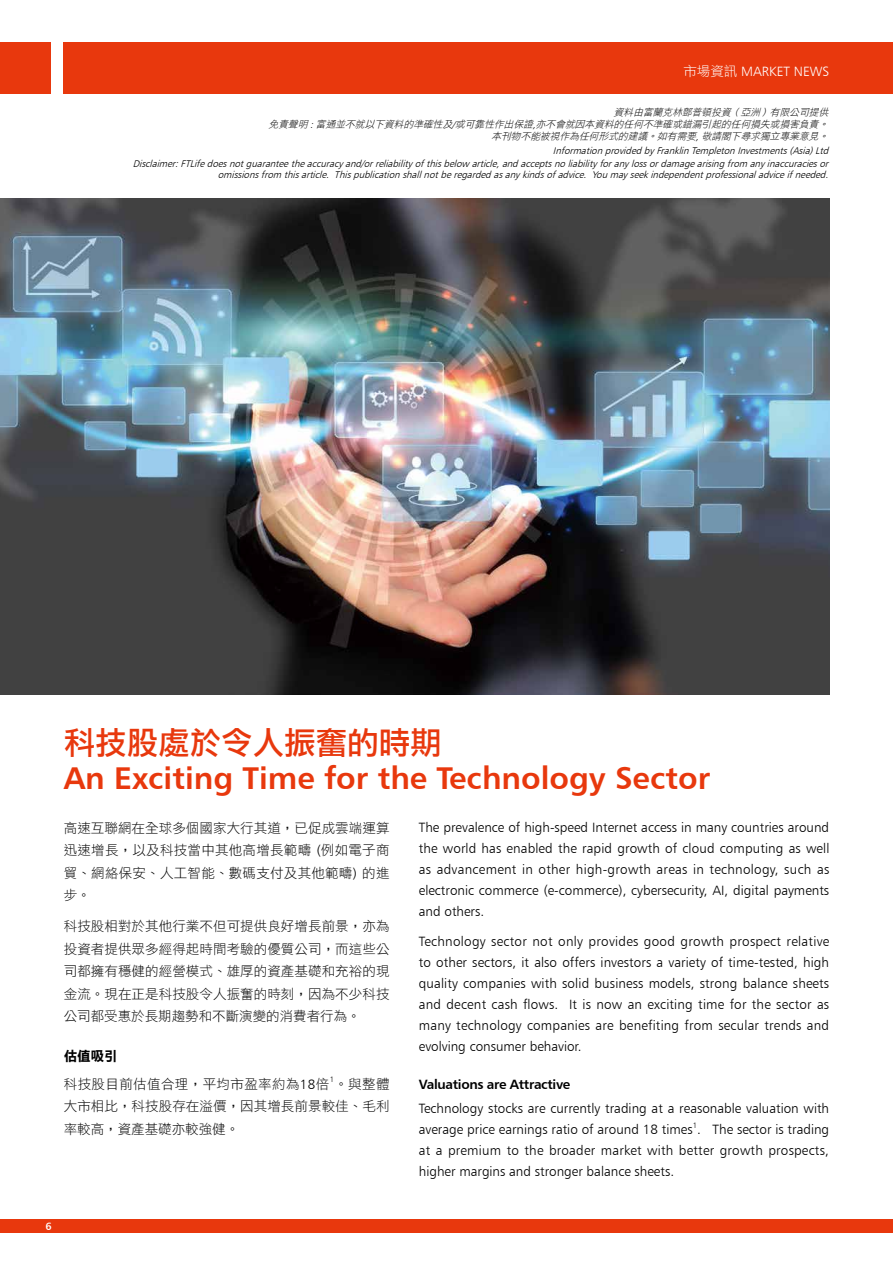
<style>
.page{position:relative;width:893px;height:1263px;background:#fff}
.page>*{position:absolute;margin:0;border:0;box-sizing:border-box;transform-origin:0 0}
.t1{font:31.5px "Humanist 777 BT Bold B";color:#e8380d}
.t2{font:31.5px "DF Li Hei Md HK BF";color:#e8380d}
.t3{font:13.5px/21px "Humanist 777 BT Light B";color:#000;text-align:justify}
.t4{font:13.5px/22.5px "DF Li Hei Lt HK BF";letter-spacing:.005em;color:#000;text-align:justify}
.t5{font:13.5px "Humanist 777 BT Bold B";letter-spacing:-.025em;color:#000}
.t6{font:13.5px "Humanist 777 BT Light B";color:#fff}
.t7{font:13.5px "DF Li Hei Bd HK BF";color:#000}
.t8{font:10.5px "Humanist 777 BT Bold B";color:#fff}
.t9{font:italic 9.75px/12.6px "Humanist 777 BT Light B";color:#000;text-align:right}
.t10{font:italic 9.75px/12.3px "DF Li Hei Lt HK BF";color:#000;text-align:right}
.t11{font:7.8px "Humanist 777 BT Light B";color:#000}
.s1{font-family:"DF Li Hei Lt HK BF"}
.s2{font-family:"Humanist 777 BT Light B"}
</style>
<div class="page">
<div style="left:0;top:43px;width:51px;height:51px;background:#e8380d"></div>
<div style="left:64px;top:43px;width:829px;height:51px;background:#e8380d"></div>
<div style="left:0;top:1219px;width:893px;height:14px;background:#e8380d"></div>
<img style="left:0;top:198px;width:829px;height:497px">
<p class="t6" style="left:683px;top:63px;width:147px"><span class="s1">市場資訊</span> MARKET NEWS</p>
<p class="t10" style="left:269px;top:106px;width:564px">資料由富蘭克林鄧普頓投資（亞洲）有限公司提供<br>免責聲明 <span class="s2">:</span>富通並不就以下資料的準確性及<span class="s2">/</span>或可靠性作出保證<span class="s2">,</span>亦不會就因本資料的任何不準確或錯漏引起的任何損失或損害負責。本刊物不能被視作為任何形式的建議。如有需要<span class="s2">,</span>敬請閣下尋求獨立專業意見。</p>
<p class="t9" style="left:133px;top:145px;width:700px">InformationprovidedbyFranklinTempletonInvestments(Asia)Ltd<br>Disclaimer:FTLifedoesnotguaranteetheaccuracyand/orreliabilityofthisbelow article,andacceptsnoliabilityforanylossordamagearisingfrom anyinaccuraciesor</p>
<p class="t9" style="left:218px;top:168px;width:615px">omissionsfrom thisarticle. Thispublicationshallnotberegardedasanykindsofadvice. Youmayseekindependentprofessionaladviceifneeded.</p>
<h1 class="t2" style="left:64px;top:727px;width:380px">科技股處於令人振奮的時期</h1>
<h1 class="t1" style="left:64px;top:758px;width:648px">An Exciting Time for the Technology Sector</h1>
<p class="t4" style="left:64px;top:817px;width:327px">高速互聯網在全球多個國家大行其道，已促成雲端運算迅速增長，以及科技當中其他高增長範疇 <span class="s2">(</span>例如電子商貿、網絡保安、人工智能、數碼支付及其他範疇<span class="s2">)</span> 的進步。</p>
<p class="t4" style="left:64px;top:915px;width:327px">科技股相對於其他行業不但可提供良好增長前景，亦為投資者提供眾多經得起時間考驗的優質公司，而這些公司都擁有穩健的經營模式、雄厚的資產基礎和充裕的現金流。現在正是科技股令人振奮的時刻，因為不少科技公司都受惠於長期趨勢和不斷演變的消費者行為。</p>
<p class="t7" style="left:64px;top:1049px;width:55px">估值吸引</p>
<p class="t4" style="left:64px;top:1073px;width:327px">科技股目前估值合理，平均市盈率約為<span class="s2">18</span>倍<sup>1</sup>。與整體大市相比，科技股存在溢價，因其增長前景較佳、毛利率較高，資產基礎亦較強健。</p>
<p class="t3" style="left:419px;top:817px;width:412px">The prevalence of high-speed Internet access in many countries around the world has enabled the rapid growth of cloud computing as well as advancement in other high-growth areas in technology, such as electronic commerce (e-commerce), cybersecurity, AI, digital payments and others.</p>
<p class="t3" style="left:419px;top:930px;width:412px">Technology sector not only provides good growth prospect relative to other sectors, it also offers investors a variety of time-tested, high quality companies with solid business models, strong balance sheets and decent cash flows. It is now an exciting time for the sector as many technology companies are benefiting from secular trends and evolving consumer behavior.</p>
<p class="t5" style="left:419px;top:1075px;width:153px">Valuations are Attractive</p>
<p class="t3" style="left:419px;top:1098px;width:412px">Technology stocks are currently trading at a reasonable valuation with average price earnings ratio of around 18 times . The sector is trading</p>
<p class="t11" style="left:693px;top:1120px;width:6px">1</p>
<p class="t3" style="left:419px;top:1140px;width:412px">at a premium to the broader market with better growth prospects, higher margins and stronger balance sheets.</p>
<p class="t8" style="left:46px;top:1220px;width:8px">6</p>
</div>
